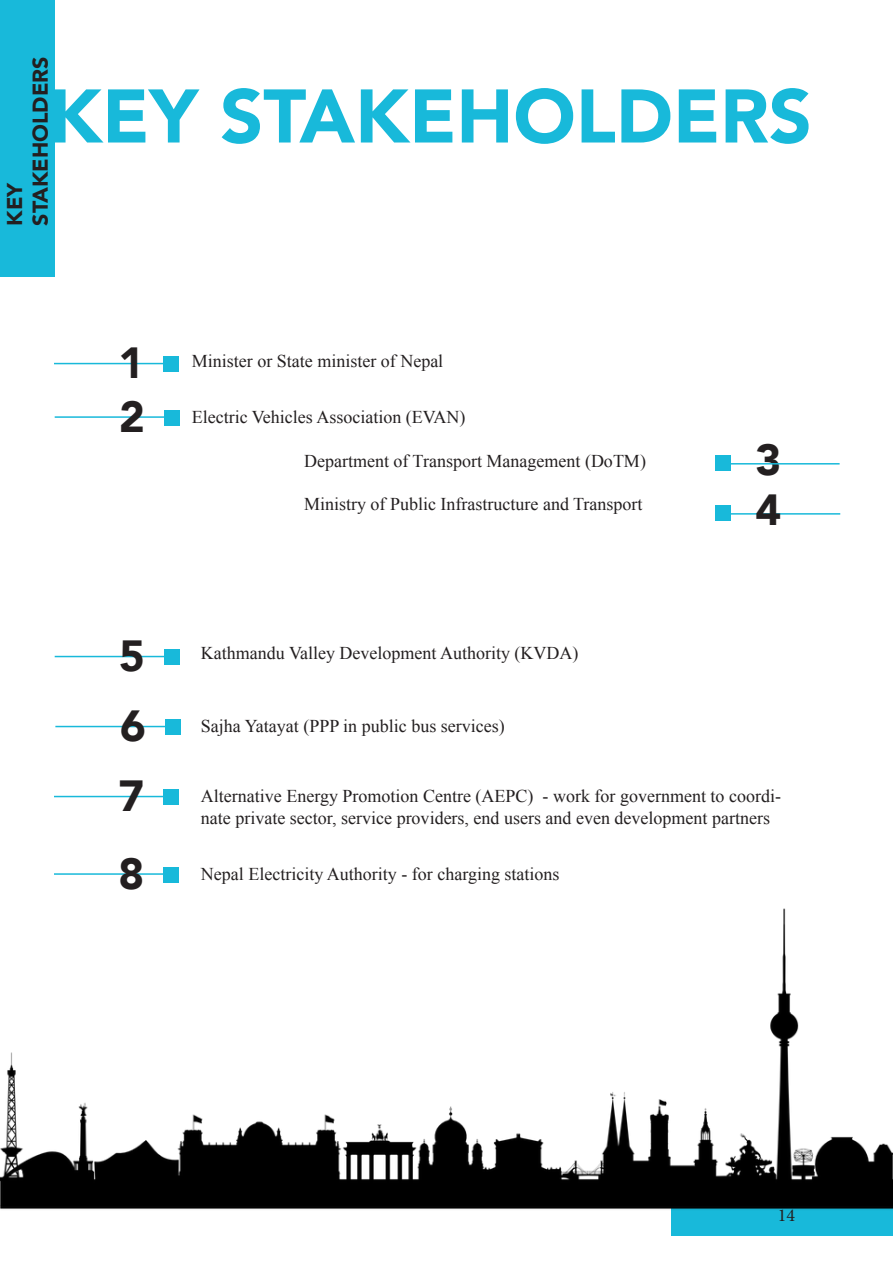
<style>
.page{position:relative;width:893px;height:1263px;background:#fff}
.page>*{position:absolute;margin:0;border:0;box-sizing:border-box;transform-origin:0 0}
.t1{font:900 75px "Avenir";color:#18b9da}
.t2{font:900 43.5px/50.1px "Avenir";color:#231f20}
.t3{font:900 21.45px/25.7px "Avenir";color:#231f20}
.t4{font:18px/21.6px "Times New Roman";color:#231f20}
.t5{font:18px "Minion Pro";color:#231f20}
</style>
<div class="page">
<hr style="left:723px;top:513px;width:117px;height:2px;background:#18b9da">
<div style="left:715px;top:505px;width:16px;height:16px;background:#18b9da"></div>
<hr style="left:722px;top:463px;width:118px;height:1px;background:#18b9da">
<div style="left:715px;top:455px;width:15px;height:16px;background:#18b9da"></div>
<hr style="left:54px;top:363px;width:117px;height:1px;background:#18b9da">
<div style="left:163px;top:357px;width:16px;height:15px;background:#18b9da"></div>
<hr style="left:55px;top:416px;width:117px;height:2px;background:#18b9da">
<div style="left:164px;top:410px;width:16px;height:15px;background:#18b9da"></div>
<hr style="left:55px;top:656px;width:117px;height:1px;background:#18b9da">
<div style="left:164px;top:649px;width:16px;height:16px;background:#18b9da"></div>
<hr style="left:55px;top:726px;width:118px;height:1px;background:#18b9da">
<div style="left:165px;top:719px;width:15px;height:16px;background:#18b9da"></div>
<div style="left:0;top:0;width:54px;height:277px;background:#18b9da"></div>
<hr style="left:54px;top:796px;width:117px;height:1px;background:#18b9da">
<div style="left:163px;top:789px;width:16px;height:16px;background:#18b9da"></div>
<img style="left:0;top:882px;width:893px;height:354px">
<hr style="left:54px;top:873px;width:117px;height:2px;background:#18b9da">
<div style="left:163px;top:867px;width:16px;height:15px;background:#18b9da"></div>
<p class="t3" style="left:1px;top:226px;width:170px;rotate:-90deg">KEY<br>STAKEHOLDERS</p>
<h1 class="t1" style="left:48px;top:52px;width:765px">KEY STAKEHOLDERS</h1>
<h2 class="t2" style="left:119px;top:337px;width:27px">1</h2>
<p class="t4" style="left:192px;top:350px;width:253px">Minister or State minister of Nepal</p>
<h2 class="t2" style="left:119px;top:390px;width:27px">2</h2>
<p class="t4" style="left:192px;top:405px;width:275px">Electric Vehicles Association (EVAN)</p>
<p class="t4" style="left:304px;top:450px;width:343px">Department of Transport Management (DoTM)</p>
<p class="t4" style="left:304px;top:493px;width:340px">Ministry of Public Infrastructure and Transport</p>
<h2 class="t2" style="left:119px;top:620px;width:28px;line-height:70.1px">5<br>6</h2>
<p class="t4" style="left:201px;top:642px;width:379px">Kathmandu Valley Development Authority (KVDA)</p>
<p class="t4" style="left:201px;top:715px;width:305px">Sajha Yatayat (PPP in public bus services)</p>
<h2 class="t2" style="left:755px;top:434px;width:27px">3<br>4</h2>
<h2 class="t2" style="left:119px;top:770px;width:27px">7</h2>
<p class="t4" style="left:201px;top:785px;width:582px">Alternative Energy Promotion Centre (AEPC) - work for government to coordi&shy;nate private sector, service providers, end users and even development partners</p>
<h2 class="t2" style="left:119px;top:847px;width:27px">8</h2>
<p class="t4" style="left:201px;top:862px;width:360px">Nepal Electricity Authority - for charging stations</p>
<p class="t5" style="left:778px;top:1203px;width:19px">14</p>
</div>
